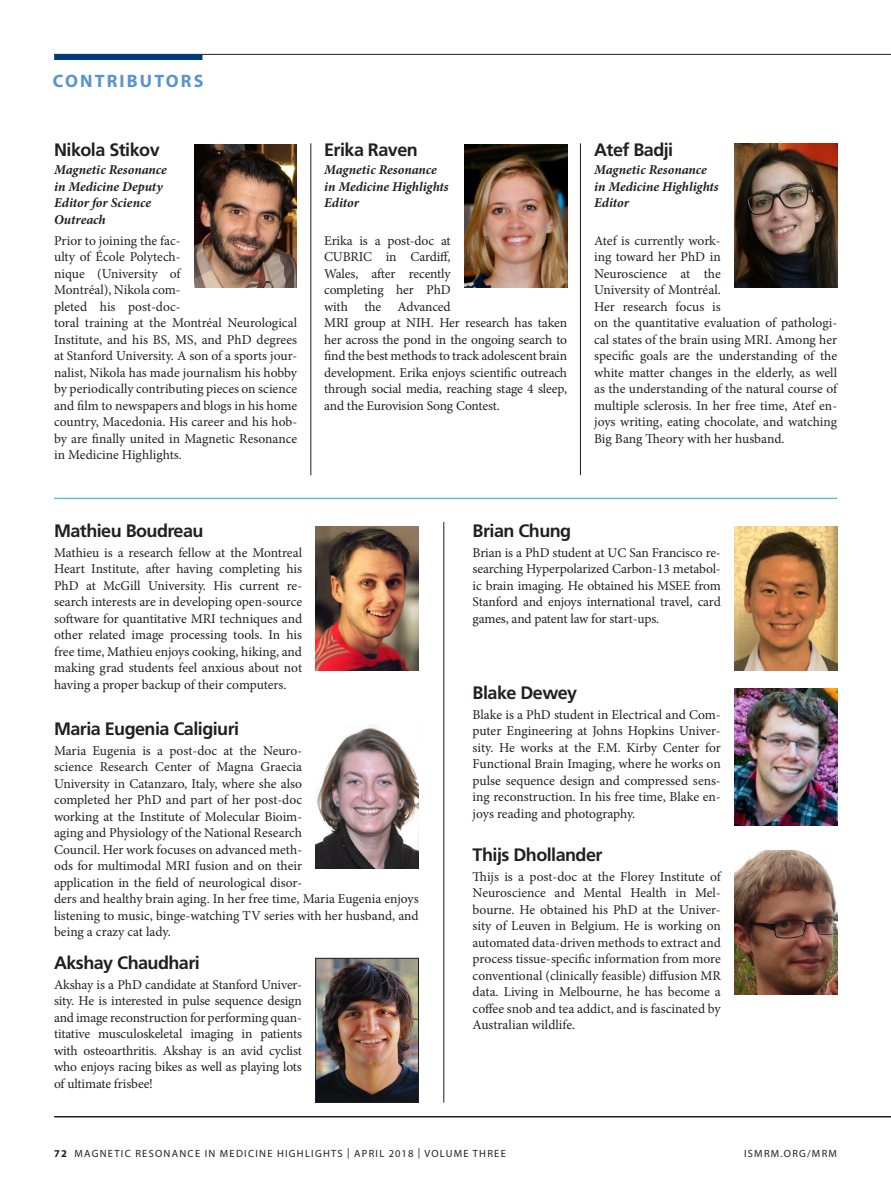
<style>
.page{position:relative;width:891px;height:1188px;background:#fff}
.page>*{position:absolute;margin:0;border:0;box-sizing:border-box;transform-origin:0 0}
.t1{font:700 18px "Frutiger";letter-spacing:-.03em;color:#231f20}
.t2{font:700 18px "Myriad Pro";letter-spacing:.12em;color:#5794ce}
.t3{font:13.5px/16.5px "Minion Pro";letter-spacing:-.005em;color:#231f20;text-align:justify}
.t4{font:italic 700 13.5px/16.5px "Minion Pro";letter-spacing:-.005em;color:#231f20}
.t5{font:10.5px "Myriad Pro";letter-spacing:.12em;color:#231f20}
.s1{font-weight:700}
</style>
<div class="page">
<hr style="left:54px;top:1116px;width:837px;height:2px;background:#231f20">
<hr style="left:54px;top:54px;width:837px;height:1px;background:#231f20">
<div style="left:54px;top:54px;width:148px;height:6px;background:#013d7d"></div>
<img style="left:194px;top:144px;width:103px;height:144px">
<img style="left:734px;top:143px;width:103px;height:144px">
<img style="left:734px;top:526px;width:103px;height:144px">
<img style="left:316px;top:526px;width:102px;height:144px">
<img style="left:734px;top:689px;width:103px;height:137px">
<img style="left:316px;top:727px;width:102px;height:141px">
<img style="left:734px;top:850px;width:103px;height:144px">
<img style="left:317px;top:960px;width:100px;height:140px">
<div style="left:315px;top:958px;width:104px;height:144px;border:1px solid #231f20"></div>
<img style="left:464px;top:144px;width:103px;height:144px">
<hr style="left:444px;top:522px;width:1px;height:580px;background:#231f20">
<hr style="left:54px;top:498px;width:783px;height:1px;background:#16b0d5">
<hr style="left:311px;top:143px;width:1px;height:332px;background:#231f20">
<hr style="left:580px;top:143px;width:1px;height:332px;background:#231f20">
<h1 class="t2" style="left:53px;top:69px;width:152px">CONTRIBUTORS</h1>
<h1 class="t1" style="left:54px;top:139px;width:107px">Nikola Stikov</h1>
<p class="t4" style="left:54px;top:161px;width:114px">Magnetic Resonance in Medicine Deputy<br>Editor for Science<br>Outreach</p>
<p class="t3" style="left:54px;top:232px;width:245px;text-align:left">Prior to joining the fac-<br>ulty of École Polytech-<br>nique (University of<br>Montréal), Nikola com-<br>pleted his post-doc-<br>toral training at the Montréal Neurological Institute, and his BS, MS, and PhD degrees at Stanford University. A son of a sports jour&shy;nalist, Nikola has made journalism his hobby by periodically contributing pieces on science and film to newspapers and blogs in his home country, Macedonia. His career and his hob&shy;by are finally united in Magnetic Resonance in Medicine Highlights.</p>
<h1 class="t1" style="left:324px;top:139px;width:95px">Erika Raven</h1>
<p class="t4" style="left:324px;top:161px;width:126px">Magnetic Resonance in Medicine Highlights<br>Editor</p>
<p class="t3" style="left:324px;top:232px;width:245px;text-align:left">Erika is a post-doc at<br>CUBRIC in Cardiff,<br>Wales, after recently<br>completing her PhD<br>with the Advanced<br>MRI group at NIH. Her research has taken her across the pond in the ongoing search to find the best methods to track adolescent brain development. Erika enjoys scientific outreach through social media, reaching stage 4 sleep, and the Eurovision Song Contest.</p>
<h1 class="t1" style="left:594px;top:139px;width:81px">Atef Badji</h1>
<p class="t4" style="left:594px;top:161px;width:126px">Magnetic Resonance in Medicine Highlights<br>Editor</p>
<p class="t3" style="left:594px;top:232px;width:245px;text-align:left">Atef is currently work-<br>ing toward her PhD in<br>Neuroscience at the<br>University of Montréal.<br>Her research focus is<br>on the quantitative evaluation of pathologi&shy;cal states of the brain using MRI. Among her specific goals are the understanding of the white matter changes in the elderly, as well as the understanding of the natural course of multiple sclerosis. In her free time, Atef en&shy;joys writing, eating chocolate, and watching Big Bang Theory with her husband.</p>
<h1 class="t1" style="left:54px;top:520px;width:151px">Mathieu Boudreau</h1>
<p class="t3" style="left:54px;top:544px;width:250px">Mathieu is a research fellow at the Montreal Heart Institute, after having completing his PhD at McGill University. His current re&shy;search interests are in developing open-source software for quantitative MRI techniques and other related image processing tools. In his free time, Mathieu enjoys cooking, hiking, and making grad students feel anxious about not having a proper backup of their computers.</p>
<h1 class="t1" style="left:54px;top:718px;width:187px">Maria Eugenia Caligiuri</h1>
<p class="t3" style="left:54px;top:742px;width:366px;text-align:left">Maria Eugenia is a post-doc at the Neuro-<br>science Research Center of Magna Graecia<br>University in Catanzaro, Italy, where she also<br>completed her PhD and part of her post-doc<br>working at the Institute of Molecular Bioim-<br>aging and Physiology of the National Research<br>Council. Her work focuses on advanced meth-<br>ods for multimodal MRI fusion and on their<br>application in the field of neurological disor-<br>ders and healthy brain aging. In her free time, Maria Eugenia enjoys listening to music, binge-watching TV series with her husband, and being a crazy cat lady.</p>
<h1 class="t1" style="left:54px;top:952px;width:147px">Akshay Chaudhari</h1>
<p class="t3" style="left:54px;top:976px;width:249px">Akshay is a PhD candidate at Stanford Univer&shy;sity. He is interested in pulse sequence design and image reconstruction for performing quan&shy;titative musculoskeletal imaging in patients with osteoarthritis. Akshay is an avid cyclist who enjoys racing bikes as well as playing lots of ultimate frisbee!</p>
<h1 class="t1" style="left:473px;top:520px;width:100px">Brian Chung</h1>
<p class="t3" style="left:473px;top:544px;width:250px">Brian is a PhD student at UC San Francisco re&shy;searching Hyperpolarized Carbon-13 metabol&shy;ic brain imaging. He obtained his MSEE from Stanford and enjoys international travel, card games, and patent law for start-ups.</p>
<h1 class="t1" style="left:473px;top:682px;width:106px">Blake Dewey</h1>
<p class="t3" style="left:473px;top:706px;width:250px">Blake is a PhD student in Electrical and Com&shy;puter Engineering at Johns Hopkins Univer&shy;sity. He works at the F.M. Kirby Center for Functional Brain Imaging, where he works on pulse sequence design and compressed sens&shy;ing reconstruction. In his free time, Blake en&shy;joys reading and photography.</p>
<h1 class="t1" style="left:473px;top:844px;width:131px">Thijs Dhollander</h1>
<p class="t3" style="left:473px;top:868px;width:250px">Thijs is a post-doc at the Florey Institute of Neuroscience and Mental Health in Mel&shy;bourne. He obtained his PhD at the Univer&shy;sity of Leuven in Belgium. He is working on automated data-driven methods to extract and process tissue-specific information from more conventional (clinically feasible) diffusion MR data. Living in Melbourne, he has become a coffee snob and tea addict, and is fascinated by Australian wildlife.</p>
<p class="t5" style="left:54px;top:1147px;width:453px"><span class="s1">72</span> MAGNETIC RESONANCE IN MEDICINE HIGHLIGHTS | APRIL 2018 | VOLUME THREE</p>
<p class="t5" style="left:744px;top:1147px;width:94px">ISMRM.ORG/MRM</p>
</div>
